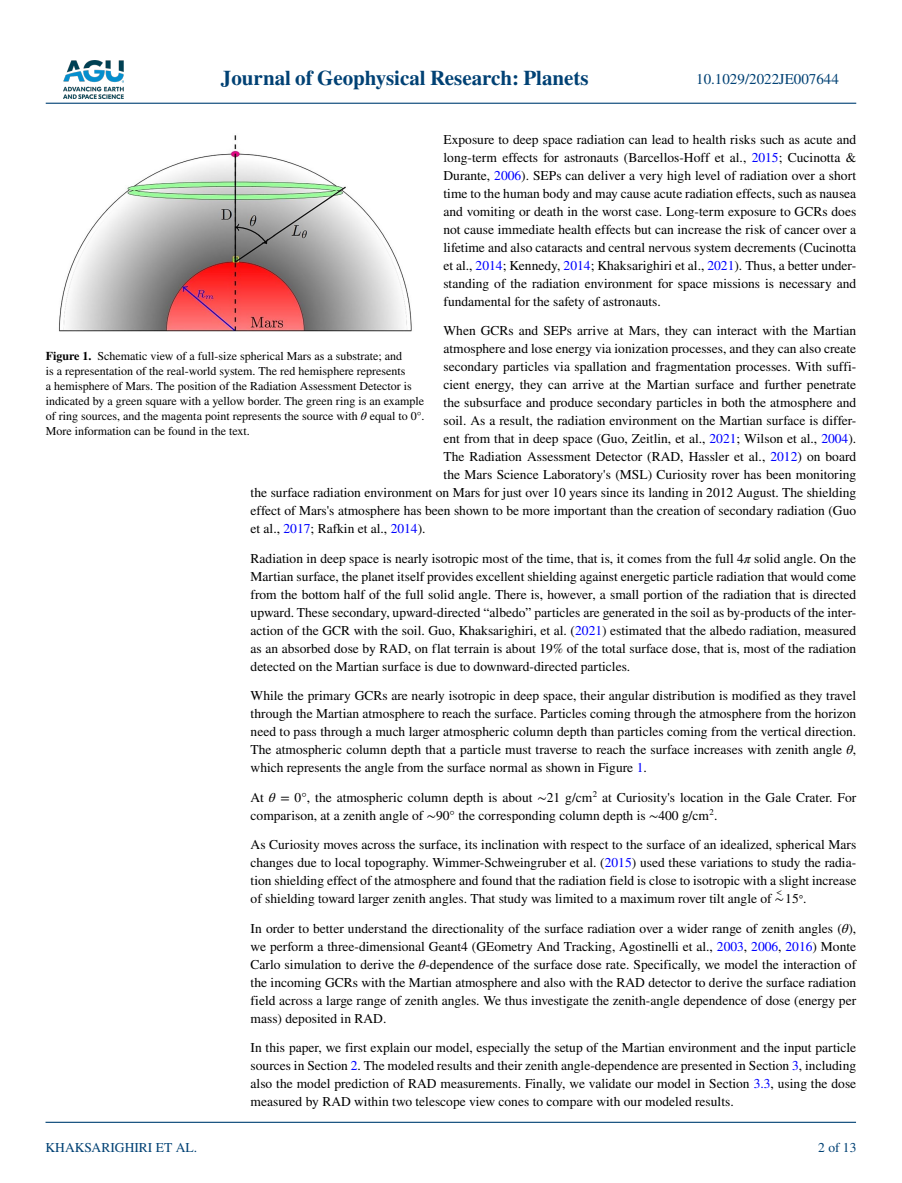
<style>
.page{position:relative;width:902px;height:1183px;background:#fff}
.page>*{position:absolute;margin:0;border:0;box-sizing:border-box;transform-origin:0 0}
.t1{font:700 21px "STIX";color:#004174}
.t2{font:15px "STIX";color:#004174}
.t3{font:13.5px/18px "STIX";color:#000;text-align:justify}
.t4{font:13.5px "STIX";color:#004174}
.t5{font:12px/15px "STIX";color:#000}
.t6{font:italic 8.7px "STIX Math";color:#000}
.s1{color:#00f}
.s2{font-style:italic}
.s3{font-family:"STIX Math"}
.s4{font-weight:700}
</style>
<div class="page">
<img style="left:63px;top:60px;width:60px;height:39px">
<hr style="left:46px;top:103px;width:810px;height:1px;background:#004174">
<hr style="left:45px;top:1121px;width:810px;height:1px;background:#004174">
<img style="left:59px;top:135px;width:353px;height:196px">
<h1 class="t1" style="left:221px;top:66px;width:369px">Journal of Geophysical Research: Planets</h1>
<p class="t2" style="left:696px;top:69px;width:144px">10.1029/2022JE007644</p>
<p class="t3" style="left:443px;top:131px;width:414px">Exposure to deep space radiation can lead to health risks such as acute and long-term effects for astronauts (Barcellos-Hoff et al., <span class="s1">2015</span>; Cucinotta &amp; Durante, <span class="s1">2006</span>). SEPs can deliver a very high level of radiation over a short time to the human body and may cause acute radiation effects, such as nausea and vomiting or death in the worst case. Long-term exposure to GCRs does not cause immediate health effects but can increase the risk of cancer over a lifetime and also cataracts and central nervous system decrements (Cucinotta et al., <span class="s1">2014</span>; Kennedy, <span class="s1">2014</span>; Khaksarighiri et al., <span class="s1">2021</span>). Thus, a better under&shy;standing of the radiation environment for space missions is necessary and fundamental for the safety of astronauts.</p>
<p class="t3" style="left:443px;top:322px;width:414px">When GCRs and SEPs arrive at Mars, they can interact with the Martian</p>
<p class="t3" style="left:443px;top:340px;width:414px">atmosphere and lose energy via ionization processes, and they can also create</p>
<p class="t3" style="left:443px;top:358px;width:414px">secondary particles via spallation and fragmentation processes. With suffi-</p>
<p class="t3" style="left:443px;top:376px;width:414px">cient energy, they can arrive at the Martian surface and further penetrate</p>
<p class="t3" style="left:443px;top:394px;width:414px">the subsurface and produce secondary particles in both the atmosphere and</p>
<p class="t3" style="left:443px;top:412px;width:414px">soil. As a result, the radiation environment on the Martian surface is differ-</p>
<p class="t3" style="left:443px;top:430px;width:414px">ent from that in deep space (Guo, Zeitlin, et al., <span class="s1">2021</span>; Wilson et al., <span class="s1">2004</span>).</p>
<p class="t3" style="left:443px;top:448px;width:414px">The Radiation Assessment Detector (RAD, Hassler et al., <span class="s1">2012</span>) on board</p>
<p class="t3" style="left:443px;top:466px;width:414px">the Mars Science Laboratory's (MSL) Curiosity rover has been monitoring</p>
<p class="t3" style="left:250px;top:484px;width:607px">the surface radiation environment on Mars for just over 10 years since its landing in 2012 August. The shielding</p>
<p class="t3" style="left:250px;top:502px;width:607px">effect of Mars's atmosphere has been shown to be more important than the creation of secondary radiation (Guo</p>
<p class="t3" style="left:250px;top:520px;width:176px">et al., <span class="s1">2017</span>; Rafkin et al., <span class="s1">2014</span>).</p>
<p class="t3" style="left:250px;top:550px;width:607px">Radiation in deep space is nearly isotropic most of the time, that is, it comes from the full 4<span class="s2">π</span> solid angle. On the Martian surface, the planet itself provides excellent shielding against energetic particle radiation that would come from the bottom half of the full solid angle. There is, however, a small portion of the radiation that is directed upward. These secondary, upward-directed “albedo” particles are generated in the soil as by-products of the inter&shy;action of the GCR with the soil. Guo, Khaksarighiri, et al. (<span class="s1">2021</span>) estimated that the albedo radiation, measured as an absorbed dose by RAD, on flat terrain is about 19% of the total surface dose, that is, most of the radiation detected on the Martian surface is due to downward-directed particles.</p>
<p class="t3" style="left:250px;top:687px;width:607px">While the primary GCRs are nearly isotropic in deep space, their angular distribution is modified as they travel through the Martian atmosphere to reach the surface. Particles coming through the atmosphere from the horizon need to pass through a much larger atmospheric column depth than particles coming from the vertical direction.<br>The atmospheric column depth that a particle must traverse to reach the surface increases with zenith angle <span class="s2">θ</span>, which represents the angle from the surface normal as shown in Figure <span class="s1">1</span>.</p>
<p class="t3" style="left:250px;top:788px;width:607px">At <span class="s2">θ</span> = 0°, the atmospheric column depth is about ∼21 g/cm<sup>2</sup> at Curiosity's location in the Gale Crater. For comparison, at a zenith angle of ∼90° the corresponding column depth is ∼400 g/cm<sup>2</sup>.</p>
<p class="t3" style="left:250px;top:836px;width:607px">As Curiosity moves across the surface, its inclination with respect to the surface of an idealized, spherical Mars changes due to local topography. Wimmer-Schweingruber et al. (<span class="s1">2015</span>) used these variations to study the radia&shy;tion shielding effect of the atmosphere and found that the radiation field is close to isotropic with a slight increase of shielding toward larger zenith angles. That study was limited to a maximum rover tilt angle of <span class="s3">∼ 15</span><sup>◦</sup>.</p>
<p class="t5" style="left:46px;top:349px;width:380px"><span class="s4">Figure 1.</span> Schematic view of a full-size spherical Mars as a substrate; and<br>is a representation of the real-world system. The red hemisphere represents<br>a hemisphere of Mars. The position of the Radiation Assessment Detector is indicated by a green square with a yellow border. The green ring is an example of ring sources, and the magenta point represents the source with <span class="s2">θ</span> equal to 0°.<br>More information can be found in the text.</p>
<p class="t6" style="left:776px;top:887px;width:7px">&lt;</p>
<p class="t3" style="left:250px;top:919px;width:607px">In order to better understand the directionality of the surface radiation over a wider range of zenith angles (<span class="s2">θ</span>), we perform a three-dimensional Geant4 (GEometry And Tracking, Agostinelli et al., <span class="s1">2003</span>, <span class="s1">2006</span>, <span class="s1">2016</span>) Monte Carlo simulation to derive the <span class="s2">θ</span>-dependence of the surface dose rate. Specifically, we model the interaction of the incoming GCRs with the Martian atmosphere and also with the RAD detector to derive the surface radiation field across a large range of zenith angles. We thus investigate the zenith-angle dependence of dose (energy per mass) deposited in RAD.</p>
<p class="t3" style="left:250px;top:1039px;width:607px">In this paper, we first explain our model, especially the setup of the Martian environment and the input particle sources in Section <span class="s1">2</span>. The modeled results and their zenith angle-dependence are presented in Section <span class="s1">3</span>, including also the model prediction of RAD measurements. Finally, we validate our model in Section <span class="s1">3.3</span>, using the dose measured by RAD within two telescope view cones to compare with our modeled results.</p>
<p class="t4" style="left:45px;top:1138px;width:153px">KHAKSARIGHIRI ET AL.</p>
<p class="t4" style="left:818px;top:1138px;width:40px">2 of 13</p>
</div>
